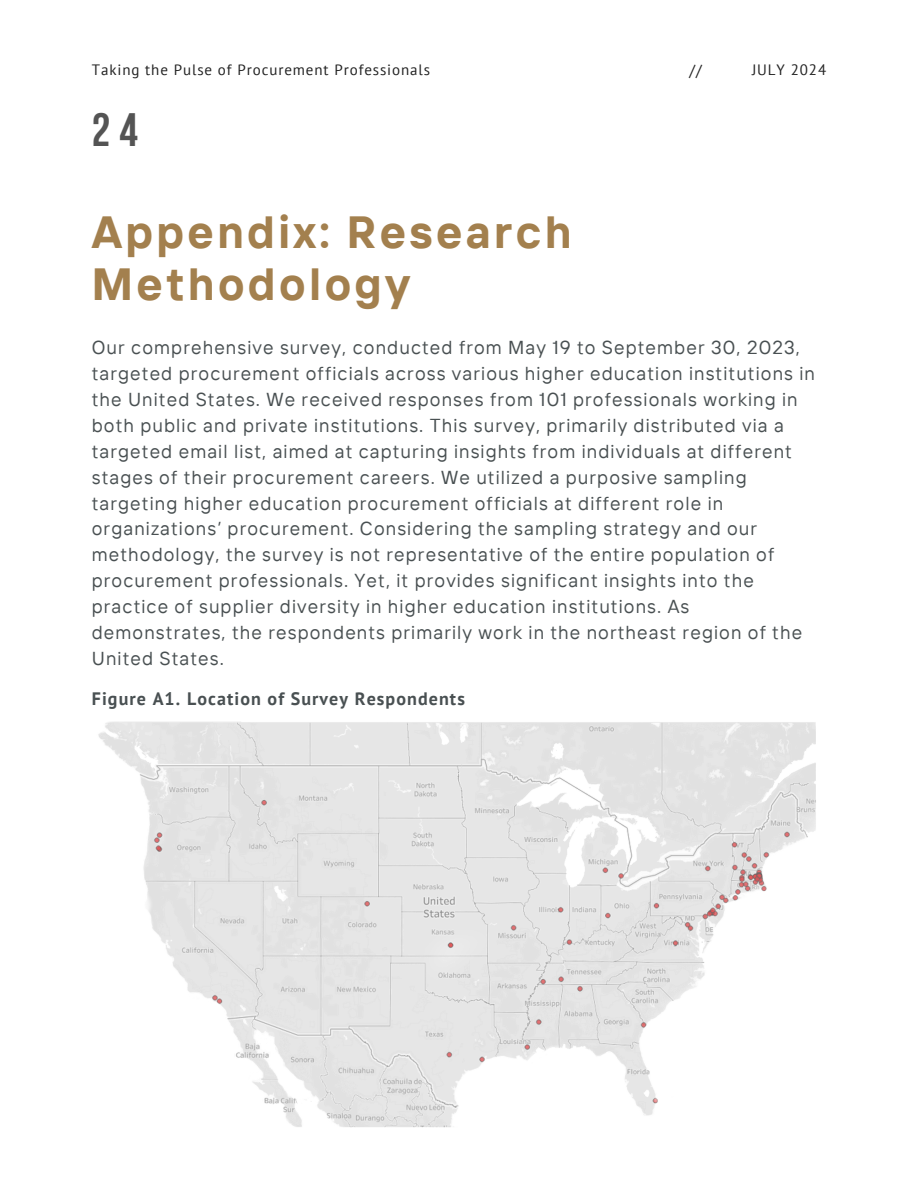
<style>
.page{position:relative;width:918px;height:1188px;background:#fff}
.page>*{position:absolute;margin:0;border:0;box-sizing:border-box;transform-origin:0 0}
.t1{font:700 46.65px "Bebas Neue";color:#545454}
.t2{font:700 45px/51.8px "TT Interphases";letter-spacing:.075em;color:#a3804e}
.t3{font:18.75px/25.8px "TT Interphases";letter-spacing:.06em;color:#495052}
.t4{font:700 18px "PT Sans";letter-spacing:.06em;color:#495052}
.t5{font:15.9px "PT Sans";color:#222}
.t6{font:15px "PT Sans";letter-spacing:.06em;color:#222}
</style>
<div class="page">
<img style="left:98px;top:722px;width:718px;height:406px">
<p class="t6" style="left:92px;top:60px;width:340px">Taking the Pulse of Procurement Professionals</p>
<p class="t5" style="left:689px;top:60px;width:14px">//</p>
<h4 class="t6" style="left:752px;top:60px;width:76px">JULY 2024</h4>
<h1 class="t1" style="left:92px;top:112px;width:48px">24</h1>
<h2 class="t2" style="left:92px;top:205px;width:481px">Appendix: Research<br>Methodology</h2>
<h3 class="t3" style="left:92px;top:334px;width:725px">Our comprehensive survey, conducted from May 19 to September 30, 2023, targeted procurement officials across various higher education institutions in the United States. We received responses from 101 professionals working in both public and private institutions. This survey, primarily distributed via a targeted email list, aimed at capturing insights from individuals at different stages of their procurement careers. We utilized a purposive sampling targeting higher education procurement officials at different role in organizations’ procurement. Considering the sampling strategy and our methodology, the survey is not representative of the entire population of procurement professionals. Yet, it provides significant insights into the practice of supplier diversity in higher education institutions. As demonstrates, the respondents primarily work in the northeast region of the United States.</h3>
<p class="t4" style="left:92px;top:686px;width:375px">Figure A1. Location of Survey Respondents</p>
</div>
